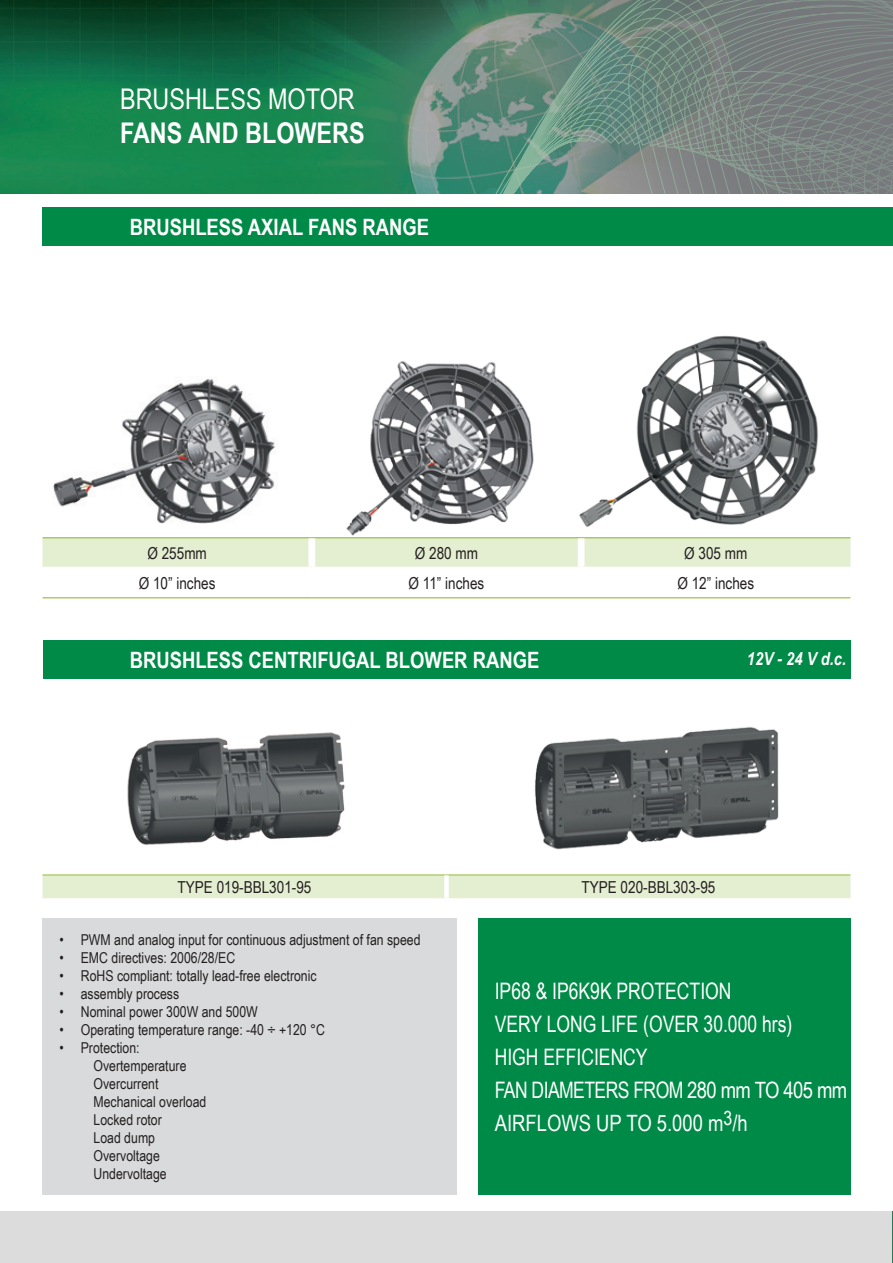
<style>
.page{position:relative;width:893px;height:1263px;background:#fff}
.page>*{position:absolute;margin:0;border:0;box-sizing:border-box;transform-origin:0 0}
.t1{font:28.5px "Arial Narrow";color:#fff}
.t2{font:700 28.5px "Arial Narrow";color:#fff}
.t3{font:22.65px/33px "Arial Narrow";color:#fff;scale:.94 1}
.t4{font:700 22.5px "Arial Narrow";color:#fff}
.t5{font:22.5px "Arial Narrow";color:#fff}
.t6{font:italic 700 18px "Arial Narrow";color:#fff}
.t7{font:16.5px "Arial Narrow";color:#231f20}
.t8{font:15px/18px "Arial Narrow";color:#231f20}
.s1{font-size:22.5px}
</style>
<div class="page">
<div style="left:0;top:1211px;width:893px;height:52px;background:#dcdcdd"></div>
<img style="left:0;top:0;width:355px;height:194px">
<svg style="left:355px;top:0;width:538px;height:194px;background:#68857a"></svg>
<div style="left:478px;top:918px;width:372px;height:277px;background:#008a47"></div>
<img style="left:127px;top:732px;width:218px;height:113px">
<img style="left:535px;top:726px;width:244px;height:124px">
<div style="left:43px;top:640px;width:807px;height:39px;background:#008a47"></div>
<div style="left:43px;top:918px;width:414px;height:277px;background:#d9dadc"></div>
<div style="left:43px;top:875px;width:807px;height:23px;background:#e4eed1"></div>
<hr style="left:43px;top:874px;width:403px;height:1px;background:#92bc36">
<hr style="left:446px;top:874px;width:404px;height:1px;background:#92bc36">
<div style="left:444px;top:875px;width:5px;height:23px;background:#fff"></div>
<div style="left:43px;top:208px;width:850px;height:38px;background:#008a47"></div>
<img style="left:346px;top:361px;width:188px;height:175px">
<img style="left:579px;top:335px;width:239px;height:192px">
<img style="left:53px;top:379px;width:222px;height:145px">
<svg style="left:43px;top:538px;width:807px;height:29px;background:#e3edcf"></svg>
<hr style="left:43px;top:537px;width:269px;height:1px;background:#92bc36">
<hr style="left:312px;top:537px;width:269px;height:1px;background:#92bc36">
<hr style="left:581px;top:537px;width:269px;height:1px;background:#92bc36">
<hr style="left:43px;top:597px;width:269px;height:1px;background:#92bc36">
<hr style="left:312px;top:597px;width:269px;height:1px;background:#92bc36">
<hr style="left:581px;top:597px;width:269px;height:1px;background:#92bc36">
<div style="left:308px;top:538px;width:7px;height:29px;background:#fff"></div>
<div style="left:578px;top:538px;width:6px;height:29px;background:#fff"></div>
<h1 class="t1" style="left:120px;top:78px;width:236px">BRUSHLESS MOTOR</h1>
<h1 class="t2" style="left:120px;top:112px;width:246px">FANS AND BLOWERS</h1>
<h3 class="t4" style="left:130px;top:210px;width:301px">BRUSHLESS AXIAL FANS RANGE</h3>
<p class="t7" style="left:147px;top:541px;width:61px">Ø 255mm</p>
<p class="t7" style="left:415px;top:541px;width:65px">Ø 280 mm</p>
<p class="t7" style="left:684px;top:541px;width:65px">Ø 305 mm</p>
<p class="t7" style="left:139px;top:571px;width:78px">Ø 10” inches</p>
<p class="t7" style="left:409px;top:571px;width:77px">Ø 11” inches</p>
<p class="t7" style="left:677px;top:571px;width:78px">Ø 12” inches</p>
<h3 class="t4" style="left:130px;top:643px;width:411px">BRUSHLESS CENTRIFUGAL BLOWER RANGE</h3>
<p class="t6" style="left:747px;top:645px;width:101px">12V - 24 V d.c.</p>
<p class="t7" style="left:178px;top:875px;width:135px">TYPE 019-BBL301-95</p>
<p class="t7" style="left:581px;top:875px;width:135px">TYPE 020-BBL303-95</p>
<p class="t8" style="left:60px;top:930px;width:363px">• PWM and analog input for continuous adjustment of fan speed</p>
<p class="t8" style="left:60px;top:948px;width:177px">• EMC directives: 2006/28/EC</p>
<p class="t8" style="left:60px;top:966px;width:259px">• RoHS compliant: totally lead-free electronic</p>
<p class="t8" style="left:60px;top:984px;width:121px">• assembly process</p>
<p class="t8" style="left:60px;top:1002px;width:200px">• Nominal power 300W and 500W</p>
<p class="t8" style="left:60px;top:1020px;width:267px">• Operating temperature range: -40 ÷ +120 °C</p>
<p class="t8" style="left:94px;top:1038px;width:114px;text-indent:-34px">• Protection:<br>Overtemperature<br>Overcurrent<br>Mechanical overload<br>Locked rotor<br>Load dump<br>Overvoltage<br>Undervoltage</p>
<h2 class="t3" style="left:495px;top:973px;width:377px">IP68 &amp; IP6K9K PROTECTION<br>VERY LONG LIFE (OVER 30.000 hrs)<br>HIGH EFFICIENCY<br>FAN DIAMETERS FROM <span class="s1">280 mm TO 405 mm</span></h2>
<h3 class="t5" style="left:495px;top:1106px;width:255px">AIRFLOWS UP TO 5.000 m<sup>3</sup>/h</h3>
</div>
